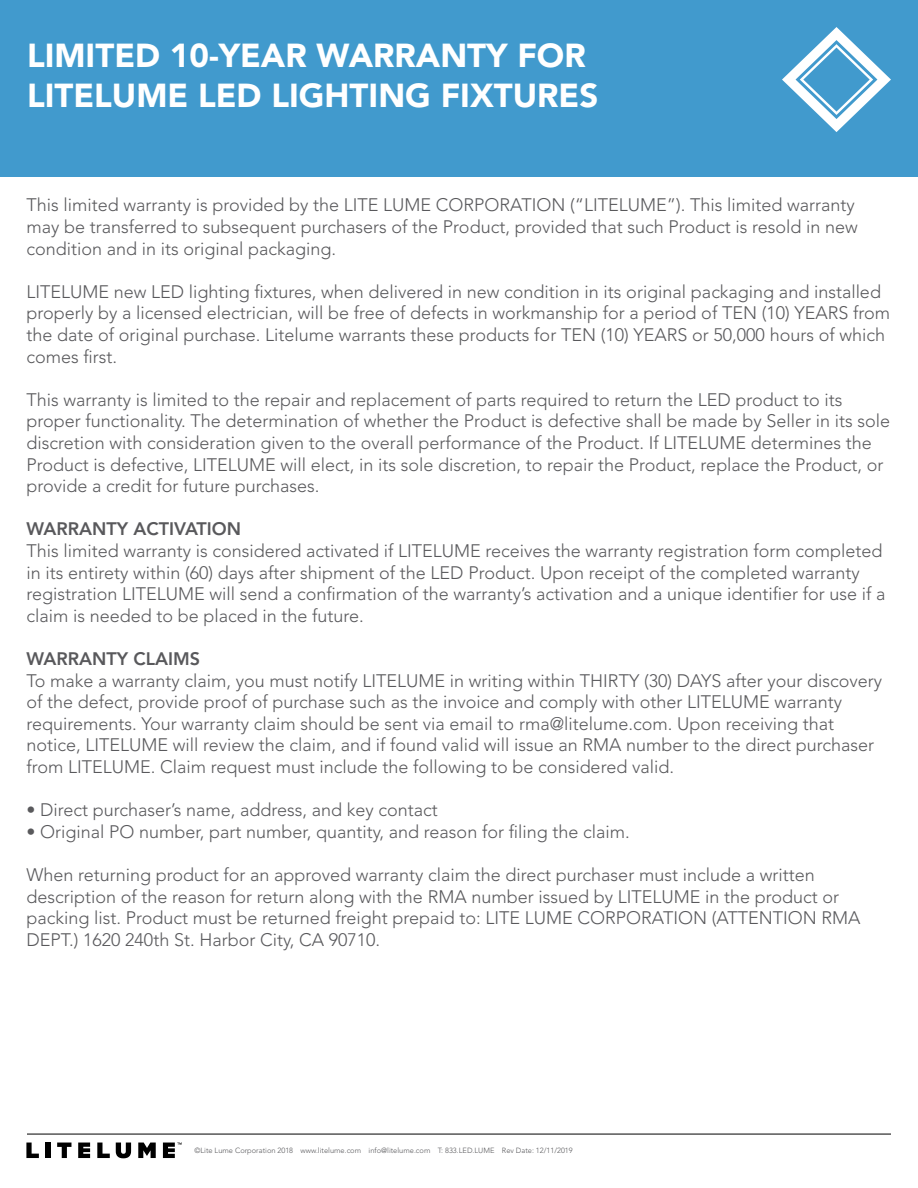
<style>
.page{position:relative;width:918px;height:1188px;background:#fff}
.page>*{position:absolute;margin:0;border:0;box-sizing:border-box;transform-origin:0 0}
.t1{font:900 33px/39.6px "Avenir LT Std";color:#fff}
.t2{font:300 18px/21.6px "Avenir LT Std";color:#59595c}
.t3{font:800 18px "Avenir LT Std";color:#59595c}
.t4{font:300 7.5px "Avenir LT Std";color:#59595c}
</style>
<div class="page">
<div style="left:0;top:0;width:918px;height:177px;background:#419acd"></div>
<svg style="left:782px;top:27px;width:109px;height:105px"></svg>
<hr style="left:27px;top:1134px;width:864px;height:1px;background:#000">
<svg style="left:26px;top:1143px;width:13px;height:15px"></svg>
<div style="left:46px;top:1143px;width:5px;height:15px;background:#000"></div>
<svg style="left:57px;top:1143px;width:14px;height:15px"></svg>
<svg style="left:78px;top:1143px;width:12px;height:15px"></svg>
<svg style="left:97px;top:1143px;width:13px;height:15px"></svg>
<svg style="left:116px;top:1143px;width:15px;height:15px"></svg>
<svg style="left:138px;top:1143px;width:18px;height:15px"></svg>
<svg style="left:163px;top:1143px;width:19px;height:15px"></svg>
<h1 class="t1" style="left:27px;top:36px;width:573px">LIMITED 10-YEAR WARRANTY FOR<br>LITELUME LED LIGHTING FIXTURES</h1>
<p class="t2" style="left:26px;top:195px;width:833px">This limited warranty is provided by the LITE LUME CORPORATION (“LITELUME”). This limited warranty may be transferred to subsequent purchasers of the Product, provided that such Product is resold in new condition and in its original packaging.</p>
<p class="t2" style="left:26px;top:281px;width:865px">LITELUME new LED lighting fixtures, when delivered in new condition in its original packaging and installed properly by a licensed electrician, will be free of defects in workmanship for a period of TEN (10) YEARS from the date of original purchase. Litelume warrants these products for TEN (10) YEARS or 50,000 hours of which comes first.</p>
<p class="t2" style="left:26px;top:389px;width:865px">This warranty is limited to the repair and replacement of parts required to return the LED product to its proper functionality. The determination of whether the Product is defective shall be made by Seller in its sole discretion with consideration given to the overall performance of the Product. If LITELUME determines the Product is defective, LITELUME will elect, in its sole discretion, to repair the Product, replace the Product, or provide a credit for future purchases.</p>
<p class="t3" style="left:26px;top:519px;width:216px">WARRANTY ACTIVATION</p>
<p class="t2" style="left:26px;top:540px;width:861px">This limited warranty is considered activated if LITELUME receives the warranty registration form completed in its entirety within (60) days after shipment of the LED Product. Upon receipt of the completed warranty registration LITELUME will send a confirmation of the warranty’s activation and a unique identifier for use if a claim is needed to be placed in the future.</p>
<p class="t3" style="left:26px;top:648px;width:175px">WARRANTY CLAIMS</p>
<p class="t2" style="left:26px;top:670px;width:857px">To make a warranty claim, you must notify LITELUME in writing within THIRTY (30) DAYS after your discovery of the defect, provide proof of purchase such as the invoice and comply with other LITELUME warranty requirements. Your warranty claim should be sent via email to rma@litelume.com. Upon receiving that notice, LITELUME will review the claim, and if found valid will issue an RMA number to the direct purchaser from LITELUME. Claim request must include the following to be considered valid.</p>
<p class="t2" style="left:26px;top:799px;width:413px">• Direct purchaser’s name, address, and key contact</p>
<p class="t2" style="left:26px;top:821px;width:605px">• Original PO number, part number, quantity, and reason for filing the claim.</p>
<p class="t2" style="left:26px;top:864px;width:836px">When returning product for an approved warranty claim the direct purchaser must include a written description of the reason for return along with the RMA number issued by LITELUME in the product or packing list. Product must be returned freight prepaid to: LITE LUME CORPORATION (ATTENTION RMA DEPT.) 1620 240th St. Harbor City, CA 90710.</p>
<p class="t4" style="left:194px;top:1146px;width:380px">©Lite Lume Corporation 2018 www.litelume.com info@litelume.com T: 833.LED.LUME Rev Date: 12/11/2019</p>
</div>
